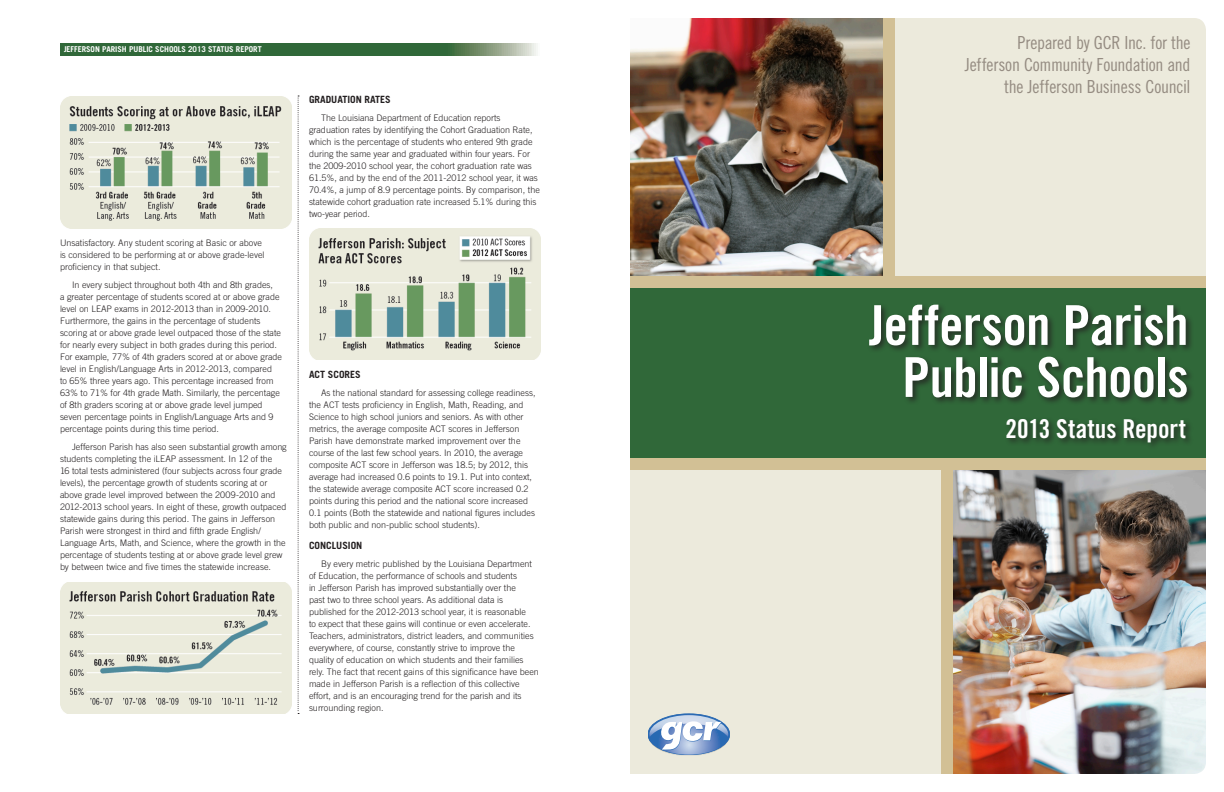
<style>
.page{position:relative;width:1224px;height:792px;background:#fff}
.page>*{position:absolute;margin:0;border:0;box-sizing:border-box;transform-origin:0 0}
.t1{font:55px/52px "Trade Gothic LT Std Bd Cn 20";letter-spacing:-.01em;color:#fff;text-align:right}
.t2{font:26px "Trade Gothic LT Std Bd Cn 20";letter-spacing:.005em;color:#fff}
.t3{font:18px/22px "Trade Gothic LT Std Cn 18";letter-spacing:-.015em;color:#958c82;text-align:right}
.subhed{font:700 10px "Trade Gothic LT Std";color:#231f20}
.bodycopy{font:300 9px/12px "Trade Gothic LT Std";color:#231f20}
.t4{font:700 8px "Trade Gothic LT Std";color:#fff}
</style>
<div class="page">
<svg style="left:60px;top:43px;width:478px;height:12px;background:#427348"></svg>
<img style="left:60px;top:582px;width:231px;height:132px">
<div style="left:630px;top:466px;width:328px;height:308px;background:#eceadc"></div>
<div style="left:896px;top:18px;width:310px;height:258px;background:#eceadc"></div>
<div style="left:630px;top:288px;width:576px;height:170px;background:#306839"></div>
<div style="left:867px;top:303px;width:328px;height:103px;background:#231f20;opacity:.75"></div>
<div style="left:1005px;top:417px;width:189px;height:33px;background:#231f20;opacity:.75"></div>
<svg style="left:648px;top:714px;width:82px;height:42px"></svg>
<img style="left:630px;top:18px;width:254px;height:258px">
<img style="left:953px;top:470px;width:253px;height:304px">
<div style="left:630px;top:458px;width:576px;height:12px;background:#d2c095"></div>
<div style="left:630px;top:276px;width:576px;height:12px;background:#d2c095"></div>
<div style="left:884px;top:18px;width:12px;height:260px;background:#d2c095"></div>
<div style="left:941px;top:466px;width:12px;height:308px;background:#d2c095"></div>
<svg style="left:298px;top:96px;width:1px;height:618px"></svg>
<img style="left:60px;top:96px;width:231px;height:132px">
<img style="left:309px;top:228px;width:231px;height:132px">
<p class="t4" style="left:64px;top:44px;width:199px">JEFFERSON PARISH PUBLIC SCHOOLS 2013 STATUS REPORT</p>
<p class="bodycopy" style="left:60px;top:237px;width:206px">Unsatisfactory. Any student scoring at Basic or above is considered to be performing at or above grade-level proficiency in that subject.</p>
<p class="bodycopy" style="left:60px;top:279px;width:224px;text-indent:12px">In every subject throughout both 4th and 8th grades,<br>a greater percentage of students scored at or above grade level on LEAP exams in 2012-2013 than in 2009-2010.<br>Furthermore, the gains in the percentage of students scoring at or above grade level outpaced those of the state for nearly every subject in both grades during this period.<br>For example, 77% of 4th graders scored at or above grade level in English/Language Arts in 2012-2013, compared<br>to 65% three years ago. This percentage increased from 63% to 71% for 4th grade Math. Similarly, the percentage of 8th graders scoring at or above grade level jumped seven percentage points in English/Language Arts and 9 percentage points during this time period.</p>
<p class="bodycopy" style="left:60px;top:441px;width:228px;text-indent:12px">Jefferson Parish has also seen substantial growth among students completing the iLEAP assessment. In 12 of the<br>16 total tests administered (four subjects across four grade levels), the percentage growth of students scoring at or above grade level improved between the 2009-2010 and 2012-2013 school years. In eight of these, growth outpaced statewide gains during this period. The gains in Jefferson Parish were strongest in third and fifth grade English/ Language Arts, Math, and Science, where the growth in the percentage of students testing at or above grade level grew by between twice and five times the statewide increase.</p>
<p class="subhed" style="left:309px;top:94px;width:83px">GRADUATION RATES</p>
<p class="bodycopy" style="left:309px;top:112px;width:232px;text-indent:12px">The Louisiana Department of Education reports graduation rates by identifying the Cohort Graduation Rate, which is the percentage of students who entered 9th grade during the same year and graduated within four years. For the 2009-2010 school year, the cohort graduation rate was 61.5%, and by the end of the 2011-2012 school year, it was 70.4%, a jump of 8.9 percentage points. By comparison, the statewide cohort graduation rate increased 5.1% during this two-year period.</p>
<p class="subhed" style="left:309px;top:368px;width:53px">ACT SCORES</p>
<p class="bodycopy" style="left:309px;top:387px;width:228px;text-indent:12px">As the national standard for assessing college readiness, the ACT tests proficiency in English, Math, Reading, and Science to high school juniors and seniors. As with other metrics, the average composite ACT scores in Jefferson Parish have demonstrate marked improvement over the course of the last few school years. In 2010, the average composite ACT score in Jefferson was 18.5; by 2012, this average had increased 0.6 points to 19.1. Put into context, the statewide average composite ACT score increased 0.2 points during this period and the national score increased 0.1 points (Both the statewide and national figures includes both public and non-public school students).</p>
<p class="subhed" style="left:309px;top:539px;width:55px">CONCLUSION</p>
<p class="bodycopy" style="left:309px;top:558px;width:231px;text-indent:12px">By every metric published by the Louisiana Department of Education, the performance of schools and students<br>in Jefferson Parish has improved substantially over the<br>past two to three school years. As additional data is published for the 2012-2013 school year, it is reasonable<br>to expect that these gains will continue or even accelerate.<br>Teachers, administrators, district leaders, and communities everywhere, of course, constantly strive to improve the quality of education on which students and their families rely. The fact that recent gains of this significance have been made in Jefferson Parish is a reflection of this collective effort, and is an encouraging trend for the parish and its surrounding region.</p>
<p class="t3" style="left:965px;top:31px;width:227px">Prepared by GCR Inc. for the<br>Jefferson Community Foundation and the Jefferson Business Council</p>
<p class="t1" style="left:869px;top:299px;width:321px">Jefferson Parish<br>Public Schools</p>
<p class="t2" style="left:1005px;top:413px;width:182px">2013 Status Report</p>
</div>
